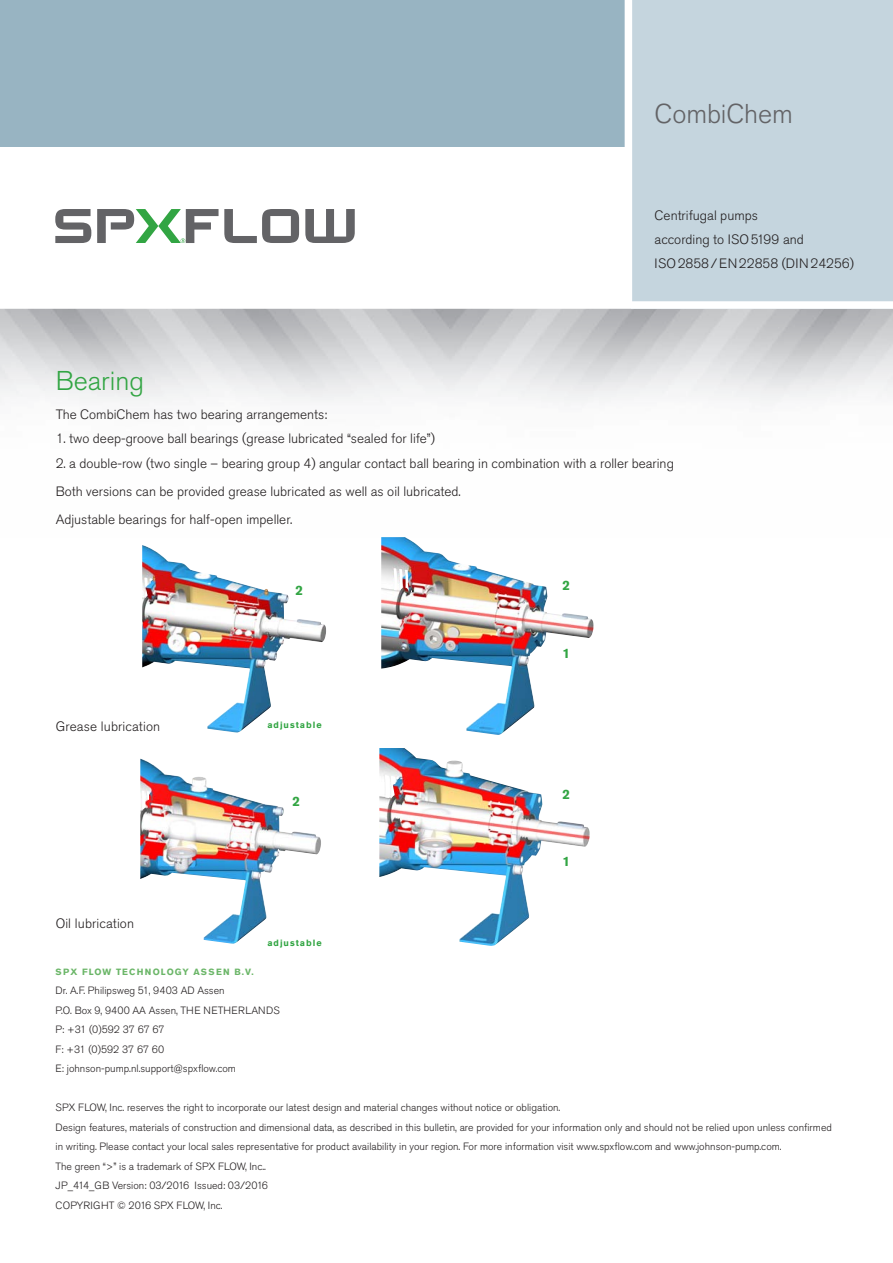
<style>
.page{position:relative;width:893px;height:1263px;background:#fff}
.page>*{position:absolute;margin:0;border:0;box-sizing:border-box;transform-origin:0 0}
.Back_Cover_Corner_He{font:300 27px "Akzidenz Grotesk Pro";letter-spacing:-.005em;color:#636366}
.Headline__Large__gre{font:300 27px "Akzidenz Grotesk Pro";color:#32a543}
.Bullet_list__green_b{font:300 13.5px "Akzidenz Grotesk Pro";color:#231f20}
.Body_Copy__16pt_Lead{font:300 13.5px "Akzidenz Grotesk Pro";color:#231f20}
.Sub-Headline_Seconda{font:300 13.5px/24px "Akzidenz Grotesk Pro";color:#231f20}
.Thumbnail_Descriptio{font:300 13.5px "Akzidenz Grotesk Pro";letter-spacing:.01em;color:#231f20}
.Headline__All_caps{font:700 13.5px "Akzidenz Grotesk Pro";color:#32a543}
.Legal_Disclaimer{font:300 10.5px/19.5px "Akzidenz Grotesk Pro";color:#231f20}
.Back_Cover_Contact_I{font:300 10.5px "Akzidenz Grotesk Pro";color:#231f20}
.Back_Cover_Sub-Headl{font:700 9px "Akzidenz Grotesk Pro";letter-spacing:.12em;color:#6bb668}
.Sub-Headline_green_6{font:700 9px "Akzidenz Grotesk Pro";letter-spacing:.11em;color:#32a543}
</style>
<div class="page">
<svg style="left:55px;top:209px;width:36px;height:34px"></svg>
<svg style="left:305px;top:209px;width:50px;height:34px"></svg>
<svg style="left:97px;top:209px;width:202px;height:34px"></svg>
<div style="left:0;top:0;width:630px;height:146px;background:#98b4c2"></div>
<div style="left:631px;top:0;width:262px;height:308px;background:#c5d5de"></div>
<div style="left:0;top:301px;width:893px;height:8px;background:#fff"></div>
<div style="left:625px;top:0;width:7px;height:306px;background:#fff"></div>
<img style="left:142px;top:569px;width:184px;height:163px">
<img style="left:379px;top:748px;width:211px;height:198px">
<img style="left:140px;top:777px;width:181px;height:167px">
<img style="left:381px;top:537px;width:213px;height:198px">
<p class="Back_Cover_Corner_He" style="left:655px;top:96px;width:140px">CombiChem</p>
<p class="Sub-Headline_Seconda" style="left:655px;top:203px;width:201px">Centrifugal pumps<br>according to ISO5199 and<br>ISO2858/EN22858 (DIN24256)</p>
<p class="Headline__Large__gre" style="left:56px;top:363px;width:90px">Bearing</p>
<p class="Body_Copy__16pt_Lead" style="left:56px;top:405px;width:273px">The CombiChem has two bearing arrangements:</p>
<p class="Bullet_list__green_b" style="left:56px;top:430px;width:381px">1. two deep-groove ball bearings (grease lubricated “sealed for life”)</p>
<p class="Bullet_list__green_b" style="left:56px;top:454px;width:620px">2. a double-row (two single – bearing group 4) angular contact ball bearing in combination with a roller bearing</p>
<p class="Body_Copy__16pt_Lead" style="left:56px;top:483px;width:407px">Both versions can be provided grease lubricated as well as oil lubricated.</p>
<p class="Body_Copy__16pt_Lead" style="left:56px;top:511px;width:238px">Adjustable bearings for half-open impeller.</p>
<p class="Thumbnail_Descriptio" style="left:56px;top:718px;width:106px">Grease lubrication</p>
<p class="Thumbnail_Descriptio" style="left:56px;top:914px;width:80px">Oil lubrication</p>
<p class="Headline__All_caps" style="left:295px;top:582px;width:9px">2</p>
<p class="Sub-Headline_green_6" style="left:267px;top:719px;width:56px">adjustable</p>
<p class="Headline__All_caps" style="left:292px;top:793px;width:9px">2</p>
<p class="Sub-Headline_green_6" style="left:267px;top:937px;width:56px">adjustable</p>
<p class="Headline__All_caps" style="left:563px;top:577px;width:9px">2</p>
<p class="Headline__All_caps" style="left:563px;top:644px;width:9px">1</p>
<p class="Headline__All_caps" style="left:563px;top:785px;width:9px">2</p>
<p class="Headline__All_caps" style="left:563px;top:853px;width:9px">1</p>
<p class="Back_Cover_Sub-Headl" style="left:56px;top:966px;width:200px">SPX FLOW TECHNOLOGY ASSEN B.V.</p>
<p class="Back_Cover_Contact_I" style="left:56px;top:984px;width:171px">Dr. A.F. Philipsweg 51, 9403 AD Assen</p>
<p class="Back_Cover_Contact_I" style="left:56px;top:1003px;width:226px">P.O. Box 9, 9400 AA Assen, THE NETHERLANDS</p>
<p class="Back_Cover_Contact_I" style="left:56px;top:1023px;width:110px">P: +31 (0)592 37 67 67</p>
<p class="Back_Cover_Contact_I" style="left:56px;top:1042px;width:110px">F: +31 (0)592 37 67 60</p>
<p class="Back_Cover_Contact_I" style="left:56px;top:1062px;width:182px">E: johnson-pump.nl.support@spxflow.com</p>
<p class="Legal_Disclaimer" style="left:56px;top:1098px;width:506px">SPX FLOW, Inc. reserves the right to incorporate our latest design and material changes without notice or obligation.</p>
<p class="Legal_Disclaimer" style="left:56px;top:1117px;width:778px">Design features, materials of construction and dimensional data, as described in this bulletin, are provided for your information only and should not be relied upon unless confirmed in writing. Please contact your local sales representative for product availability in your region. For more information visit www.spxflow.com and www.johnson-pump.com.</p>
<p class="Legal_Disclaimer" style="left:56px;top:1156px;width:212px">The green “&gt;” is a trademark of SPX FLOW, Inc..</p>
<p class="Legal_Disclaimer" style="left:56px;top:1176px;width:214px">JP_414_GB Version: 03/2016 Issued: 03/2016</p>
<p class="Legal_Disclaimer" style="left:56px;top:1195px;width:169px">COPYRIGHT © 2016 SPX FLOW, Inc.</p>
</div>
